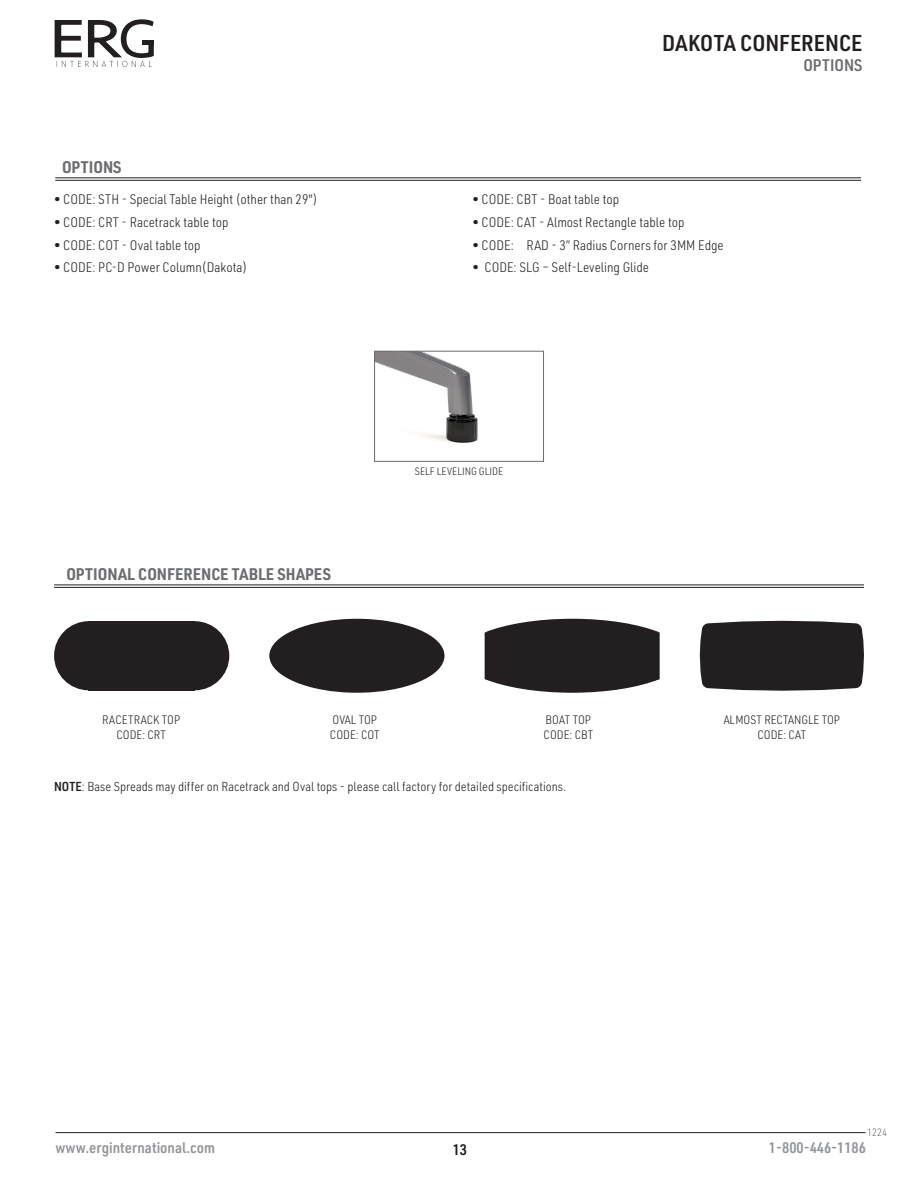
<style>
.page{position:relative;width:918px;height:1188px;background:#fff}
.page>*{position:absolute;margin:0;border:0;box-sizing:border-box;transform-origin:0 0}
.H_LT_PG_Header{font:600 22.5px "URWDIN Semi Cond";letter-spacing:.005em;color:#231f20}
.NEW_Subhead_rule_below{font:700 16.5px "URWDIN Semi Cond";color:#6c6d70}
.H_LT_PG_Header-2{font:600 16.5px "URWDIN Semi Cond";color:#6c6d70}
.t1{font:600 15px "URWDIN Semi Cond";color:#939598}
.t2{font:600 15px "URWDIN Semi Cond";color:#231f20}
.New_Option_Bullets{font:300 13.5px "URWDIN Semi Cond";color:#231f20}
.New_List_text{font:300 12.75px "URWDIN Semi Cond";color:#231f20}
.NEW_Callout_7_point{font:300 12px "URWDIN Semi Cond";color:#231f20}
.NEW_Callout_7_point-2{font:300 10.5px "URWDIN Semi Cond";color:#231f20}
.t3{font:300 10.5px "URWDIN Semi Cond";color:#6c6d70}
.s1{font-weight:600}
</style>
<div class="page">
<hr style="left:56px;top:1132px;width:810px;height:1px;background:#231f20">
<svg style="left:54px;top:19px;width:100px;height:48px"></svg>
<div style="left:143px;top:40px;width:11px;height:5px;background:#231f20"></div>
<hr style="left:55px;top:178px;width:806px;height:1px;background:#231f20">
<hr style="left:55px;top:180px;width:806px;height:1px;background:#231f20">
<hr style="left:54px;top:585px;width:810px;height:1px;background:#231f20">
<hr style="left:54px;top:587px;width:810px;height:1px;background:#231f20">
<div style="left:269px;top:619px;width:176px;height:74px;background:#231f20;border-radius:50%"></div>
<div style="left:88px;top:621px;width:107px;height:69px;background:#231f20"></div>
<div style="left:160px;top:621px;width:69px;height:69px;background:#231f20;border-radius:50%"></div>
<div style="left:54px;top:621px;width:69px;height:69px;background:#231f20;border-radius:50%"></div>
<svg style="left:485px;top:619px;width:175px;height:74px"></svg>
<div style="left:700px;top:621px;width:164px;height:70px;background:#231f20"></div>
<img style="left:376px;top:353px;width:103px;height:90px">
<div style="left:374px;top:351px;width:170px;height:111px;border:1px solid #6c6d70"></div>
<p class="NEW_Subhead_rule_below" style="left:62px;top:156px;width:61px">OPTIONS</p>
<p class="New_Option_Bullets" style="left:54px;top:191px;width:265px">• CODE: STH - Special Table Height (other than 29")</p>
<p class="New_Option_Bullets" style="left:54px;top:213px;width:176px">• CODE: CRT - Racetrack table top</p>
<p class="New_Option_Bullets" style="left:54px;top:236px;width:148px">• CODE: COT - Oval table top</p>
<p class="New_Option_Bullets" style="left:54px;top:259px;width:195px">• CODE: PC-D Power Column(Dakota)</p>
<p class="H_LT_PG_Header" style="left:662px;top:28px;width:202px">DAKOTA CONFERENCE</p>
<p class="H_LT_PG_Header-2" style="left:803px;top:54px;width:61px">OPTIONS</p>
<p class="New_Option_Bullets" style="left:472px;top:191px;width:148px">• CODE: CBT - Boat table top</p>
<p class="New_Option_Bullets" style="left:472px;top:213px;width:214px">• CODE: CAT - Almost Rectangle table top</p>
<p class="New_Option_Bullets" style="left:472px;top:236px;width:253px">• CODE: RAD - 3” Radius Corners for 3MM Edge</p>
<p class="New_Option_Bullets" style="left:472px;top:259px;width:178px">• CODE: SLG – Self-Leveling Glide</p>
<p class="NEW_Subhead_rule_below" style="left:66px;top:563px;width:266px">OPTIONAL CONFERENCE TABLE SHAPES</p>
<p class="NEW_Callout_7_point-2" style="left:415px;top:465px;width:90px">SELF LEVELING GLIDE</p>
<p class="NEW_Callout_7_point" style="left:102px;top:712px;width:80px">RACETRACK TOP</p>
<p class="NEW_Callout_7_point" style="left:116px;top:727px;width:51px">CODE: CRT</p>
<p class="NEW_Callout_7_point" style="left:333px;top:712px;width:46px">OVAL TOP</p>
<p class="NEW_Callout_7_point" style="left:330px;top:727px;width:51px">CODE: COT</p>
<p class="NEW_Callout_7_point" style="left:546px;top:712px;width:47px">BOAT TOP</p>
<p class="NEW_Callout_7_point" style="left:544px;top:727px;width:51px">CODE: CBT</p>
<p class="NEW_Callout_7_point" style="left:724px;top:712px;width:118px">ALMOST RECTANGLE TOP</p>
<p class="NEW_Callout_7_point" style="left:757px;top:727px;width:50px">CODE: CAT</p>
<p class="New_List_text" style="left:54px;top:779px;width:514px"><span class="s1">NOTE</span>: Base Spreads may differ on Racetrack and Oval tops - please call factory for detailed specifications.</p>
<p class="t3" style="left:867px;top:1125px;width:22px">1224</p>
<p class="t1" style="left:56px;top:1138px;width:161px">www.erginternational.com</p>
<p class="t1" style="left:769px;top:1138px;width:99px">1-800-446-1186</p>
<p class="t2" style="left:453px;top:1139px;width:16px">13</p>
</div>
